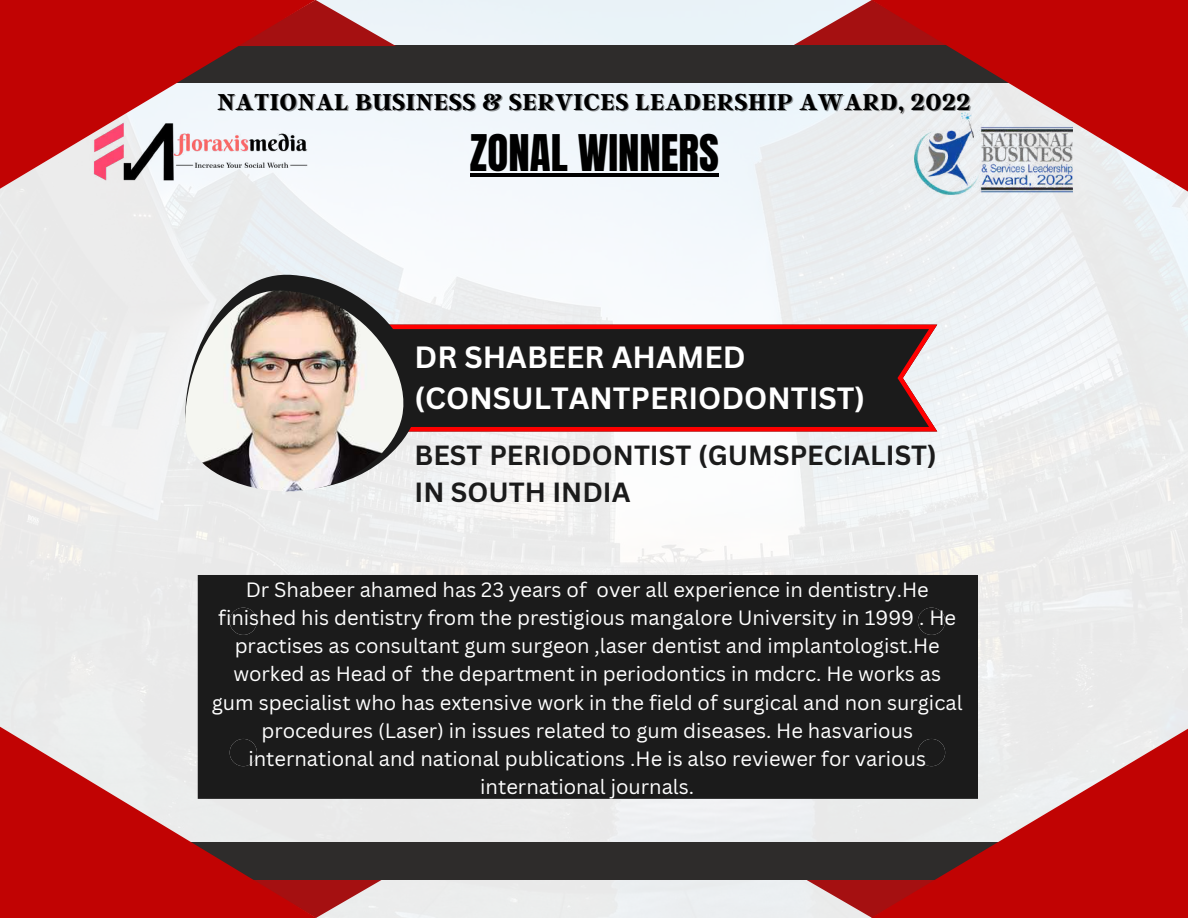
<style>
.page{position:relative;width:1188px;height:918px;background:#fff}
.page>*{position:absolute;margin:0;border:0;box-sizing:border-box;transform-origin:0 0}
.t1{font:42.9px "Anton";color:#000}
.t2{font:700 29.85px/41.7px "Canva Sans";color:#fff}
.t3{font:700 27px/37.5px "Canva Sans";color:#1b1b1b}
.t4{font:700 25.65px "Argent CF";letter-spacing:.02em;color:#000}
.t5{font:20.1px/28.2px "Canva Sans";color:#fff;text-align:center}
</style>
<div class="page">
<img style="left:0;top:0;width:1188px;height:918px">
<svg style="left:328px;top:879px;width:70px;height:39px"></svg>
<svg style="left:791px;top:879px;width:80px;height:39px"></svg>
<div style="left:0;top:842px;width:1188px;height:37px;background:#2e2c2b"></div>
<svg style="left:792px;top:0;width:79px;height:46px"></svg>
<div style="left:0;top:46px;width:1188px;height:37px;background:#2e2c2b"></div>
<svg style="left:871px;top:686px;width:317px;height:232px"></svg>
<svg style="left:315px;top:0;width:81px;height:46px"></svg>
<svg style="left:0;top:0;width:315px;height:223px;fill:#c10303"></svg>
<svg style="left:0;top:696px;width:328px;height:222px;fill:#c10303"></svg>
<svg style="left:871px;top:0;width:317px;height:223px;fill:#c10303"></svg>
<svg style="left:422px;top:325px;width:515px;height:106px"></svg>
<svg style="left:184px;top:270px;width:238px;height:229px;fill:#e9ebec"></svg>
<img style="left:185px;top:286px;width:218px;height:214px">
<div style="left:198px;top:575px;width:780px;height:224px;background:#1b1b1b"></div>
<div style="left:230px;top:608px;width:27px;height:27px;background:#1b1b1b;border-radius:50%"></div>
<div style="left:918px;top:608px;width:27px;height:27px;background:#1b1b1b;border-radius:50%"></div>
<div style="left:918px;top:739px;width:27px;height:27px;background:#1b1b1b;border-radius:50%"></div>
<div style="left:230px;top:739px;width:27px;height:27px;background:#1b1b1b;border-radius:50%"></div>
<img style="left:92px;top:117px;width:226px;height:66px">
<img style="left:914px;top:113px;width:159px;height:82px">
<hr style="left:470px;top:173px;width:249px;height:4px;background:#000">
<p class="t4" style="left:217px;top:85px;width:755px">NATIONAL BUSINESS &amp; SERVICES LEADERSHIP AWARD, 2022</p>
<h1 class="t1" style="left:470px;top:122px;width:250px">ZONAL WINNERS</h1>
<h2 class="t2" style="left:415px;top:335px;width:452px">DR SHABEER AHAMED (CONSULTANTPERIODONTIST)</h2>
<h3 class="t3" style="left:415px;top:436px;width:524px">BEST PERIODONTIST (GUMSPECIALIST)<br>IN SOUTH INDIA</h3>
<p class="t5" style="left:212px;top:575px;width:752px">Dr Shabeer ahamed has 23 years of over all experience in dentistry.He finished his dentistry from the prestigious mangalore University in 1999 . He practises as consultant gum surgeon ,laser dentist and implantologist.He worked as Head of the department in periodontics in mdcrc. He works as gum specialist who has extensive work in the field of surgical and non surgical procedures (Laser) in issues related to gum diseases. He hasvarious international and national publications .He is also reviewer for various international journals.</p>
</div>
